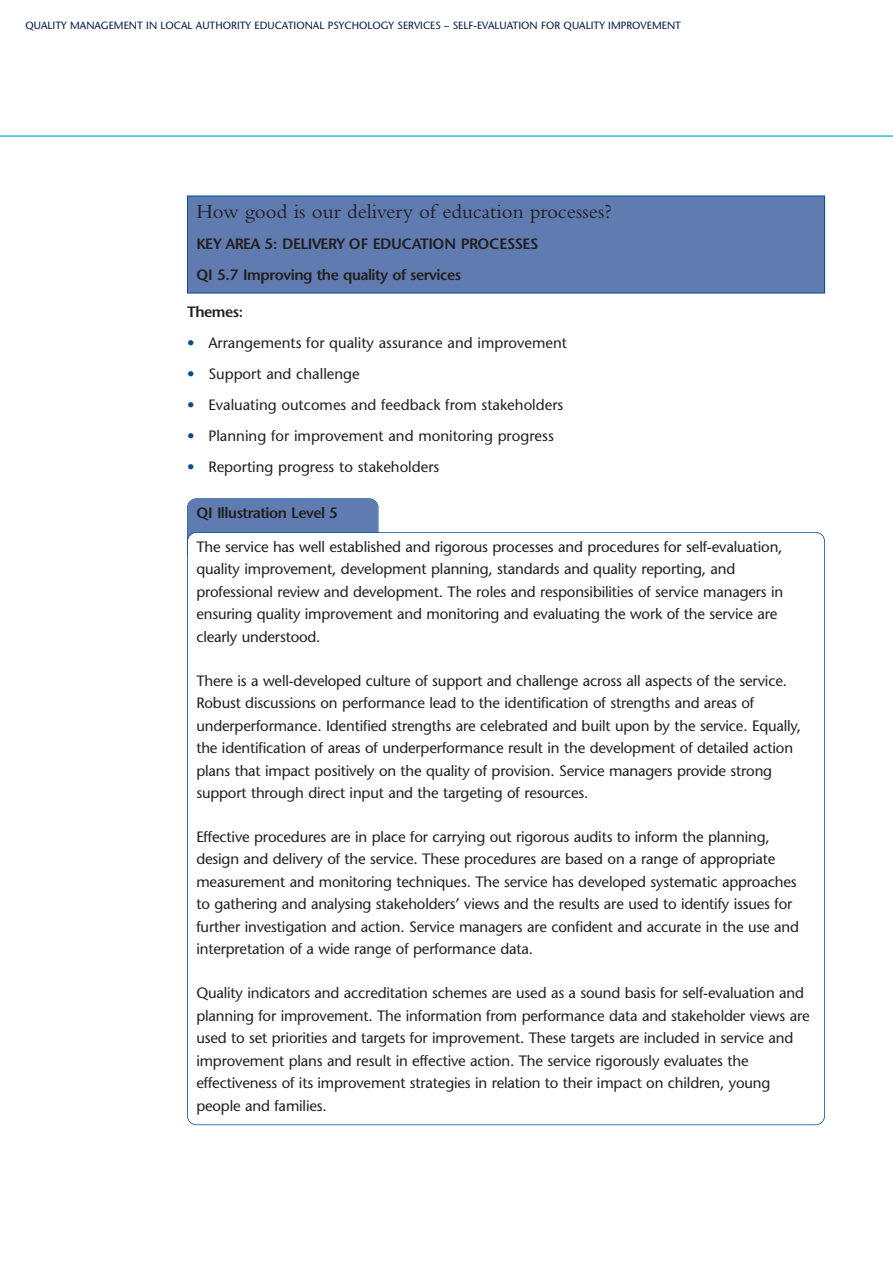
<style>
.page{position:relative;width:893px;height:1263px;background:#fff}
.page>*{position:absolute;margin:0;border:0;box-sizing:border-box;transform-origin:0 0}
.t1{font:21px "Bembo";color:#231f20}
.t2{font:15px/22.5px "Stone Sans";letter-spacing:-.01em;color:#231f20}
.t3{font:600 15px/31px "Stone Sans";letter-spacing:-.035em;color:#231f20}
.t4{font:10.5px "Stone Sans";color:#001948}
.s1{color:#004a8d}
</style>
<div class="page">
<div style="left:188px;top:196px;width:636px;height:97px;background:#5f7bb0"></div>
<div style="left:187px;top:196px;width:638px;height:97px;border:1px solid #004a8d"></div>
<div style="left:188px;top:499px;width:190px;height:62px;background:#5f7bb0;border-radius:9px"></div>
<div style="left:187px;top:498px;width:191px;height:64px;border:2px solid #004a8d;border-radius:9px"></div>
<div style="left:188px;top:533px;width:636px;height:591px;background:#fff;border-radius:9px"></div>
<hr style="left:0;top:135px;width:893px;height:2px;background:#29c0da">
<p class="t4" style="left:26px;top:21px;width:657px">QUALITY MANAGEMENT IN LOCAL AUTHORITY EDUCATIONAL PSYCHOLOGY SERVICES – SELF-EVALUATION FOR QUALITY IMPROVEMENT</p>
<h1 class="t1" style="left:196px;top:204px;width:417px">How good is our delivery of education processes?</h1>
<p class="t3" style="left:196px;top:229px;width:344px">KEY AREA 5: DELIVERY OF EDUCATION PROCESSES<br>QI 5.7 Improving the quality of services</p>
<p class="t3" style="left:187px;top:298px;width:57px">Themes:</p>
<p class="t2" style="left:187px;top:333px;width:382px"><span class="s1">•</span> Arrangements for quality assurance and improvement</p>
<p class="t2" style="left:187px;top:364px;width:174px"><span class="s1">•</span> Support and challenge</p>
<p class="t2" style="left:187px;top:395px;width:378px"><span class="s1">•</span> Evaluating outcomes and feedback from stakeholders</p>
<p class="t2" style="left:187px;top:426px;width:368px"><span class="s1">•</span> Planning for improvement and monitoring progress</p>
<p class="t2" style="left:187px;top:457px;width:254px"><span class="s1">•</span> Reporting progress to stakeholders</p>
<p class="t3" style="left:196px;top:499px;width:143px">QI Illustration Level 5</p>
<p class="t2" style="left:196px;top:537px;width:588px">The service has well established and rigorous processes and procedures for self-evaluation, quality improvement, development planning, standards and quality reporting, and professional review and development. The roles and responsibilities of service managers in ensuring quality improvement and monitoring and evaluating the work of the service are clearly understood.</p>
<p class="t2" style="left:196px;top:671px;width:606px">There is a well-developed culture of support and challenge across all aspects of the service.<br>Robust discussions on performance lead to the identification of strengths and areas of underperformance. Identified strengths are celebrated and built upon by the service. Equally, the identification of areas of underperformance result in the development of detailed action plans that impact positively on the quality of provision. Service managers provide strong support through direct input and the targeting of resources.</p>
<p class="t2" style="left:196px;top:827px;width:604px">Effective procedures are in place for carrying out rigorous audits to inform the planning, design and delivery of the service. These procedures are based on a range of appropriate measurement and monitoring techniques. The service has developed systematic approaches to gathering and analysing stakeholders’ views and the results are used to identify issues for further investigation and action. Service managers are confident and accurate in the use and interpretation of a wide range of performance data.</p>
<p class="t2" style="left:196px;top:983px;width:615px">Quality indicators and accreditation schemes are used as a sound basis for self-evaluation and planning for improvement. The information from performance data and stakeholder views are used to set priorities and targets for improvement. These targets are included in service and improvement plans and result in effective action. The service rigorously evaluates the effectiveness of its improvement strategies in relation to their impact on children, young people and families.</p>
</div>
